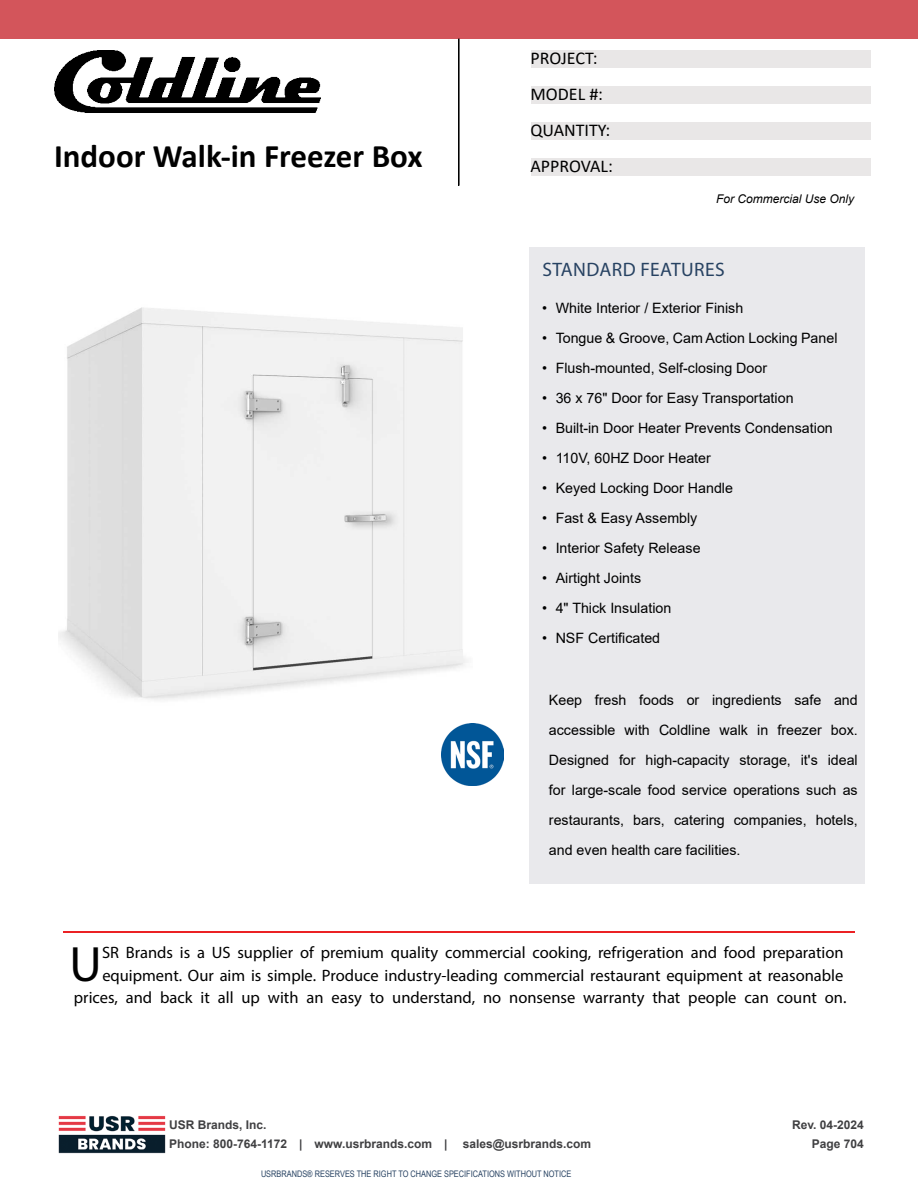
<style>
.page{position:relative;width:918px;height:1188px;background:#fff}
.page>*{position:absolute;margin:0;border:0;box-sizing:border-box;transform-origin:0 0}
.t1{font:49.95px "Myriad Pro";color:#000}
.t2{font:700 33px "Calibri";color:#000}
.t3{font:19.5px "Myriad Pro";letter-spacing:.02em;color:#274262}
.t4{font:18px/36px "Calibri";color:#000}
.t5{font:16.5px/22.5px "Myriad Pro";color:#000;text-align:right}
.t6{font:14.25px/30px "Arial";color:#000;text-align:justify}
.t7{font:700 12px/19.5px "Arial";color:#404042}
.t8{font:italic 12px "Arial";color:#000}
.t9{font:9px "Arial Narrow";color:#274262}
</style>
<div class="page">
<img style="left:58px;top:1115px;width:108px;height:39px">
<div style="left:529px;top:248px;width:336px;height:440px;background:#e9e9ec"></div>
<img style="left:441px;top:724px;width:62px;height:62px">
<div style="left:529px;top:688px;width:336px;height:196px;background:#e9e9ec"></div>
<hr style="left:63px;top:931px;width:791px;height:2px;background:#eb2124">
<img style="left:58px;top:307px;width:409px;height:393px">
<img style="left:54px;top:50px;width:266px;height:63px">
<div style="left:531px;top:50px;width:340px;height:18px;background:#e9e7e7"></div>
<div style="left:531px;top:86px;width:340px;height:18px;background:#e9e7e7"></div>
<div style="left:531px;top:122px;width:340px;height:18px;background:#e9e7e7"></div>
<div style="left:531px;top:158px;width:340px;height:18px;background:#e9e7e7"></div>
<div style="left:0;top:0;width:918px;height:39px;background:#d3555b"></div>
<hr style="left:459px;top:39px;width:1px;height:146px;background:#05080c">
<div style="left:458px;top:39px;width:1px;height:146px;border:1px solid #000"></div>
<h2 class="t2" style="left:54px;top:133px;width:370px">Indoor Walk-in Freezer Box</h2>
<p class="t4" style="left:531px;top:39px;width:84px">PROJECT:<br>MODEL #:<br>QUANTITY:<br>APPROVAL:</p>
<p class="t8" style="left:716px;top:191px;width:140px">For Commercial Use Only</p>
<h3 class="t3" style="left:542px;top:257px;width:184px">STANDARD FEATURES</h3>
<p class="t6" style="left:542px;top:293px;width:203px">• White Interior / Exterior Finish</p>
<p class="t6" style="left:542px;top:323px;width:297px">• Tongue &amp; Groove, Cam Action Locking Panel</p>
<p class="t6" style="left:542px;top:353px;width:226px">• Flush-mounted, Self-closing Door</p>
<p class="t6" style="left:542px;top:383px;width:253px">• 36 x 76" Door for Easy Transportation</p>
<p class="t6" style="left:542px;top:413px;width:292px">• Built-in Door Heater Prevents Condensation</p>
<p class="t6" style="left:542px;top:443px;width:170px">• 110V, 60HZ Door Heater</p>
<p class="t6" style="left:542px;top:473px;width:192px">• Keyed Locking Door Handle</p>
<p class="t6" style="left:542px;top:502px;width:157px">• Fast &amp; Easy Assembly</p>
<p class="t6" style="left:542px;top:532px;width:160px">• Interior Safety Release</p>
<p class="t6" style="left:542px;top:562px;width:101px">• Airtight Joints</p>
<p class="t6" style="left:542px;top:592px;width:131px">• 4" Thick Insulation</p>
<p class="t6" style="left:542px;top:622px;width:120px">• NSF Certificated</p>
<p class="t6" style="left:549px;top:685px;width:310px">Keep fresh foods or ingredients safe and accessible with Coldline walk in freezer box.<br>Designed for high-capacity storage, it's ideal for large-scale food service operations such as restaurants, bars, catering companies, hotels, and even health care facilities.</p>
<p class="t5" style="left:74px;top:941px;width:774px">SR Brands is a US supplier of premium quality commercial cooking, refrigeration and food preparation equipment. Our aim is simple. Produce industry-leading commercial restaurant equipment at reasonable prices, and back it all up with an easy to understand, no nonsense warranty that people can count on.</p>
<h1 class="t1" style="left:70px;top:933px;width:34px">U</h1>
<p class="t7" style="left:169px;top:1115px;width:280px">USR Brands, Inc.<br>Phone: 800-764-1172 | www.usrbrands.com |</p>
<p class="t7" style="left:463px;top:1134px;width:130px">sales@usrbrands.com</p>
<p class="t9" style="left:261px;top:1167px;width:312px">USRBRANDS® RESERVES THE RIGHT TO CHANGE SPECIFICATIONS WITHOUT NOTICE</p>
<p class="t7" style="left:792px;top:1115px;width:73px;text-align:right">Rev. 04-2024<br>Page 704</p>
</div>
